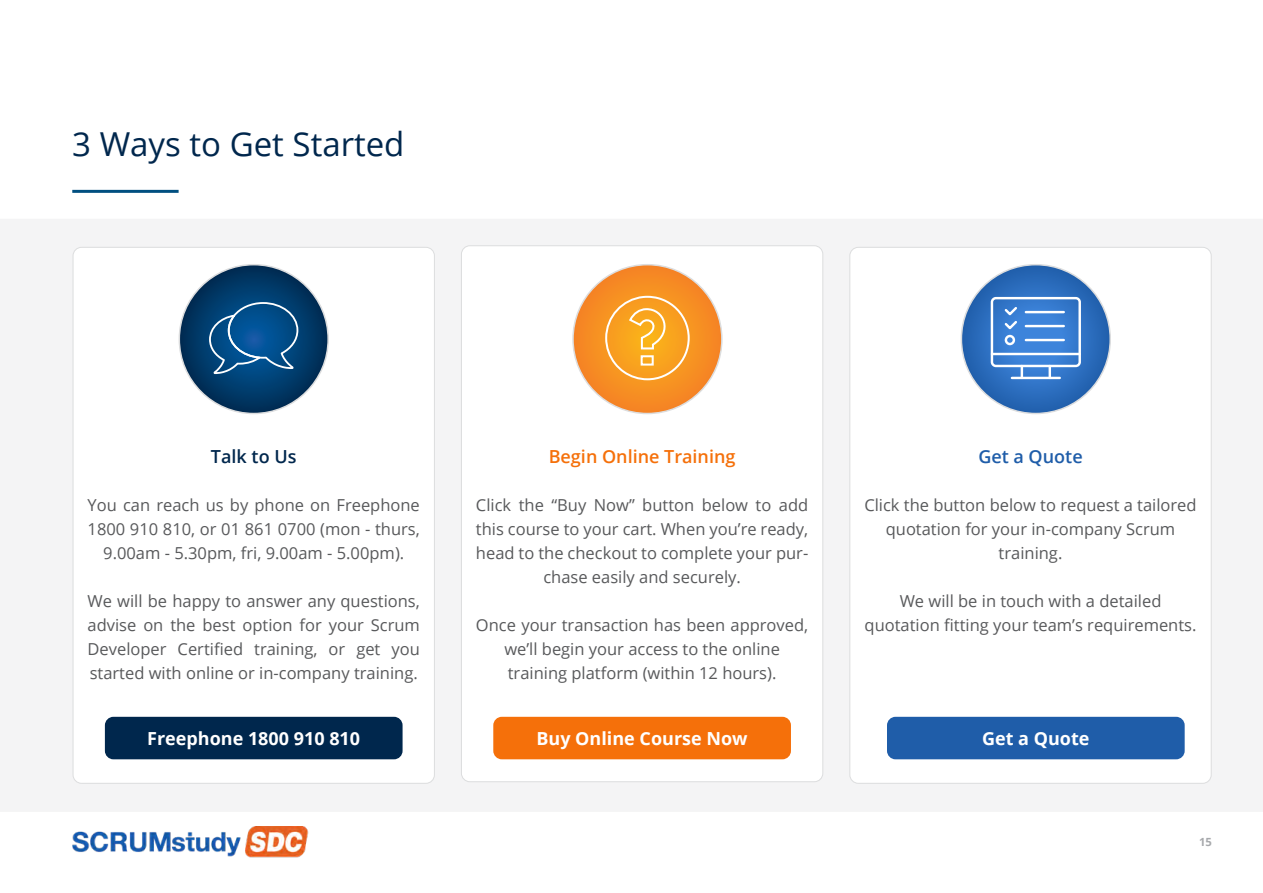
<style>
.page{position:relative;width:1263px;height:893px;background:#fff}
.page>*{position:absolute;margin:0;border:0;box-sizing:border-box;transform-origin:0 0}
.t1{font:33px "Open Sans";color:#00274d}
.t2{font:700 18px "Open Sans";color:#fff}
.t3{font:600 18px "Open Sans";color:#f5700a}
.t4{font:600 18px "Open Sans";color:#1f5da9}
.t5{font:600 18px "Open Sans";color:#00274d}
.t6{font:16.5px/24px "Open Sans";color:#58595b;text-align:center}
.t7{font:700 11.25px "Open Sans";color:#a7a9ac}
</style>
<div class="page">
<hr style="left:72px;top:190px;width:107px;height:3px;background:#004f80">
<div style="left:0;top:219px;width:1263px;height:593px;background:#f4f4f5"></div>
<div style="left:461px;top:246px;width:362px;height:536px;background:#fff;border-radius:9px"></div>
<div style="left:73px;top:247px;width:361px;height:536px;background:#fff;border-radius:9px"></div>
<svg style="left:179px;top:265px;width:149px;height:148px;background:#063a65"></svg>
<svg style="left:208px;top:301px;width:91px;height:74px;background:#1a5c92"></svg>
<div style="left:573px;top:265px;width:149px;height:148px;background:#f68b23;border-radius:74px"></div>
<div style="left:850px;top:247px;width:361px;height:536px;background:#fff;border-radius:9px"></div>
<svg style="left:604px;top:295px;width:87px;height:86px"></svg>
<div style="left:105px;top:717px;width:298px;height:42px;background:#00274d;border-radius:9px"></div>
<svg style="left:961px;top:265px;width:149px;height:148px;background:#3373c2"></svg>
<div style="left:991px;top:297px;width:90px;height:70px;border:2px solid #fff;border-radius:4px"></div>
<hr style="left:1012px;top:377px;width:48px;height:2px;background:#fff">
<svg style="left:1021px;top:366px;width:2px;height:11px"></svg>
<svg style="left:1048px;top:366px;width:3px;height:11px"></svg>
<hr style="left:992px;top:353px;width:88px;height:2px;background:#fff">
<hr style="left:1026px;top:311px;width:38px;height:2px;background:#fff">
<hr style="left:1026px;top:325px;width:38px;height:2px;background:#fff">
<hr style="left:1026px;top:339px;width:38px;height:2px;background:#fff">
<div style="left:1005px;top:335px;width:10px;height:10px;border:2px solid #fff;border-radius:50%"></div>
<svg style="left:1002px;top:305px;width:17px;height:26px"></svg>
<div style="left:887px;top:717px;width:298px;height:42px;background:#1f5da9;border-radius:9px"></div>
<div style="left:493px;top:717px;width:298px;height:42px;background:#f5700a;border-radius:9px"></div>
<img style="left:73px;top:826px;width:236px;height:32px">
<h1 class="t1" style="left:72px;top:121px;width:334px">3 Ways to Get Started</h1>
<p class="t5" style="left:211px;top:444px;width:87px">Talk to Us</p>
<p class="t6" style="left:88px;top:492px;width:334px">You can reach us by phone on Freephone<br>1800 910 810, or 01 861 0700 (mon - thurs,<br>9.00am - 5.30pm, fri, 9.00am - 5.00pm).</p>
<p class="t6" style="left:88px;top:588px;width:334px;text-align:justify">We will be happy to answer any questions, advise on the best option for your Scrum Developer Certified training, or get you started with online or in-company training.</p>
<p class="t2" style="left:147px;top:726px;width:214px">Freephone 1800 910 810</p>
<p class="t3" style="left:549px;top:444px;width:188px">Begin Online Training</p>
<p class="t6" style="left:476px;top:492px;width:334px">Click the “Buy Now” button below to add this course to your cart. When you’re ready, head to the checkout to complete your pur&shy;chase easily and securely.</p>
<p class="t6" style="left:476px;top:612px;width:334px">Once your transaction has been approved, we’ll begin your access to the online training platform (within 12 hours).</p>
<p class="t4" style="left:978px;top:444px;width:106px">Get a Quote</p>
<p class="t6" style="left:864px;top:492px;width:334px">Click the button below to request a tailored quotation for your in-company Scrum training.</p>
<p class="t6" style="left:864px;top:588px;width:333px">We will be in touch with a detailed quotation fitting your team’s requirements.</p>
<p class="t2" style="left:536px;top:726px;width:213px">Buy Online Course Now</p>
<p class="t2" style="left:982px;top:726px;width:109px">Get a Quote</p>
<p class="t7" style="left:1199px;top:834px;width:14px">15</p>
</div>
